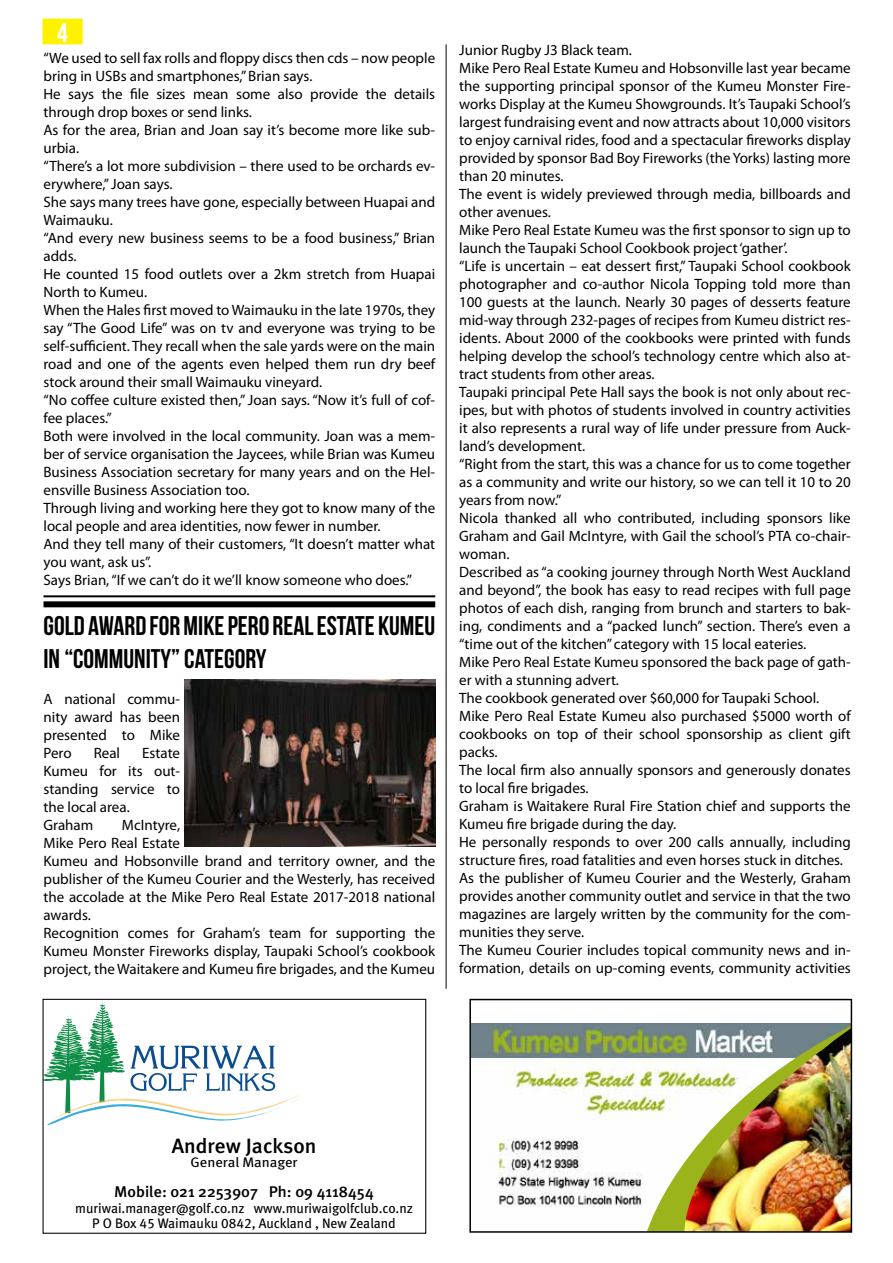
<style>
.page{position:relative;width:893px;height:1263px;background:#fff}
.page>*{position:absolute;margin:0;border:0;box-sizing:border-box;transform-origin:0 0}
.t1{font:27px/32.4px "Bebas Neue";color:#000}
.t2{font:27px "Bebas Neue";color:#fff}
.t3{font:500 20.7px "Meta Plus";color:#000;scale:1.04 1}
.t4{font:500 15.45px "Meta Plus";color:#000;scale:1.04 1}
.t5{font:15px/18px "Myriad Pro";color:#000}
.t6{font:13.8px/15.5px "Meta Book LF";color:#000;text-align:center}
.t7{font:13.8px "Meta Book LF";color:#000;scale:1.07 1}
</style>
<div class="page">
<hr style="left:446px;top:44px;width:1px;height:945px;background:#000">
<div style="left:43px;top:19px;width:39px;height:25px;background:#fff200"></div>
<svg style="left:45px;top:1001px;width:254px;height:124px"></svg>
<div style="left:43px;top:999px;width:383px;height:235px;border:1px solid #000"></div>
<img style="left:471px;top:1023px;width:379px;height:184px">
<img style="left:471px;top:1024px;width:379px;height:33px">
<img style="left:647px;top:1025px;width:203px;height:206px">
<div style="left:469px;top:999px;width:383px;height:234px;border:1px solid #000"></div>
<hr style="left:44px;top:595px;width:391px;height:2px;background:#000">
<div style="left:44px;top:601px;width:391px;height:6px;background:#000"></div>
<img style="left:184px;top:680px;width:251px;height:167px">
<h1 class="t2" style="left:57px;top:18px;width:12px">4</h1>
<p class="t5" style="left:44px;top:49px;width:393px">“We used to sell fax rolls and floppy discs then cds – now people bring in USBs and smartphones,” Brian says.<br>He says the file sizes mean some also provide the details through drop boxes or send links.<br>As for the area, Brian and Joan say it’s become more like sub&shy;urbia.<br>“There’s a lot more subdivision – there used to be orchards ev&shy;erywhere,” Joan says.<br>She says many trees have gone, especially between Huapai and Waimauku.<br>“And every new business seems to be a food business,” Brian adds.<br>He counted 15 food outlets over a 2km stretch from Huapai North to Kumeu.<br>When the Hales first moved to Waimauku in the late 1970s, they say “The Good Life” was on tv and everyone was trying to be self-sufficient. They recall when the sale yards were on the main road and one of the agents even helped them run dry beef stock around their small Waimauku vineyard.<br>“No coffee culture existed then,” Joan says. “Now it’s full of cof&shy;fee places.”<br>Both were involved in the local community. Joan was a mem&shy;ber of service organisation the Jaycees, while Brian was Kumeu Business Association secretary for many years and on the Hel&shy;ensville Business Association too.<br>Through living and working here they got to know many of the local people and area identities, now fewer in number.<br>And they tell many of their customers, “It doesn’t matter what you want, ask us”.<br>Says Brian, “If we can’t do it we’ll know someone who does.”</p>
<h1 class="t1" style="left:44px;top:610px;width:393px">GOLD AWARD FOR MIKE PERO REAL ESTATE KUMEU<br>IN “COMMUNITY” CATEGORY</h1>
<p class="t5" style="left:44px;top:690px;width:138px;text-align:justify">A national commu&shy;nity award has been presented to Mike Pero</p>
<p class="t5" style="left:94px;top:744px;width:28px">Real</p>
<p class="t5" style="left:44px;top:744px;width:138px;text-indent:99px">Estate<br>Kumeu for its out&shy;standing service to the local area.<br>Graham</p>
<p class="t5" style="left:44px;top:816px;width:393px;text-indent:78px">McIntyre,<br>Mike Pero Real Estate<br>Kumeu and Hobsonville brand and territory owner, and the publisher of the Kumeu Courier and the Westerly, has received the accolade at the Mike Pero Real Estate 2017-2018 national awards.<br>Recognition comes for Graham’s team for supporting the Kumeu Monster Fireworks display, Taupaki School’s cookbook project, the Waitakere and Kumeu fire brigades, and the Kumeu</p>
<p class="t5" style="left:459px;top:40px;width:393px">Junior Rugby J3 Black team.<br>Mike Pero Real Estate Kumeu and Hobsonville last year became the supporting principal sponsor of the Kumeu Monster Fire&shy;works Display at the Kumeu Showgrounds. It’s Taupaki School’s largest fundraising event and now attracts about 10,000 visitors to enjoy carnival rides, food and a spectacular fireworks display provided by sponsor Bad Boy Fireworks (the Yorks) lasting more than 20 minutes.<br>The event is widely previewed through media, billboards and other avenues.<br>Mike Pero Real Estate Kumeu was the first sponsor to sign up to launch the Taupaki School Cookbook project ‘gather’.<br>“Life is uncertain – eat dessert first,” Taupaki School cookbook photographer and co-author Nicola Topping told more than 100 guests at the launch. Nearly 30 pages of desserts feature mid-way through 232-pages of recipes from Kumeu district res&shy;idents. About 2000 of the cookbooks were printed with funds helping develop the school’s technology centre which also at&shy;tract students from other areas.<br>Taupaki principal Pete Hall says the book is not only about rec&shy;ipes, but with photos of students involved in country activities it also represents a rural way of life under pressure from Auck&shy;land’s development.<br>“Right from the start, this was a chance for us to come together as a community and write our history, so we can tell it 10 to 20 years from now.”<br>Nicola thanked all who contributed, including sponsors like Graham and Gail McIntyre, with Gail the school’s PTA co-chair&shy;woman.<br>Described as “a cooking journey through North West Auckland and beyond”, the book has easy to read recipes with full page photos of each dish, ranging from brunch and starters to bak&shy;ing, condiments and a “packed lunch” section. There’s even a “time out of the kitchen” category with 15 local eateries.<br>Mike Pero Real Estate Kumeu sponsored the back page of gath&shy;er with a stunning advert.<br>The cookbook generated over $60,000 for Taupaki School.<br>Mike Pero Real Estate Kumeu also purchased $5000 worth of cookbooks on top of their school sponsorship as client gift packs.<br>The local firm also annually sponsors and generously donates to local fire brigades.<br>Graham is Waitakere Rural Fire Station chief and supports the Kumeu fire brigade during the day.<br>He personally responds to over 200 calls annually, including structure fires, road fatalities and even horses stuck in ditches.<br>As the publisher of Kumeu Courier and the Westerly, Graham provides another community outlet and service in that the two magazines are largely written by the community for the com&shy;munities they serve.<br>The Kumeu Courier includes topical community news and in&shy;formation, details on up-coming events, community activities</p>
<h2 class="t3" style="left:172px;top:1134px;width:141px">Andrew Jackson</h2>
<p class="t7" style="left:190px;top:1154px;width:102px">General Manager</p>
<p class="t4" style="left:114px;top:1183px;width:251px">Mobile: 021 2253907 Ph: 09 4118454</p>
<p class="t6" style="left:75px;top:1200px;width:339px">muriwai.manager@golf.co.nz www.muriwaigolfclub.co.nz<br>P O Box 45 Waimauku 0842, Auckland , New Zealand</p>
</div>
